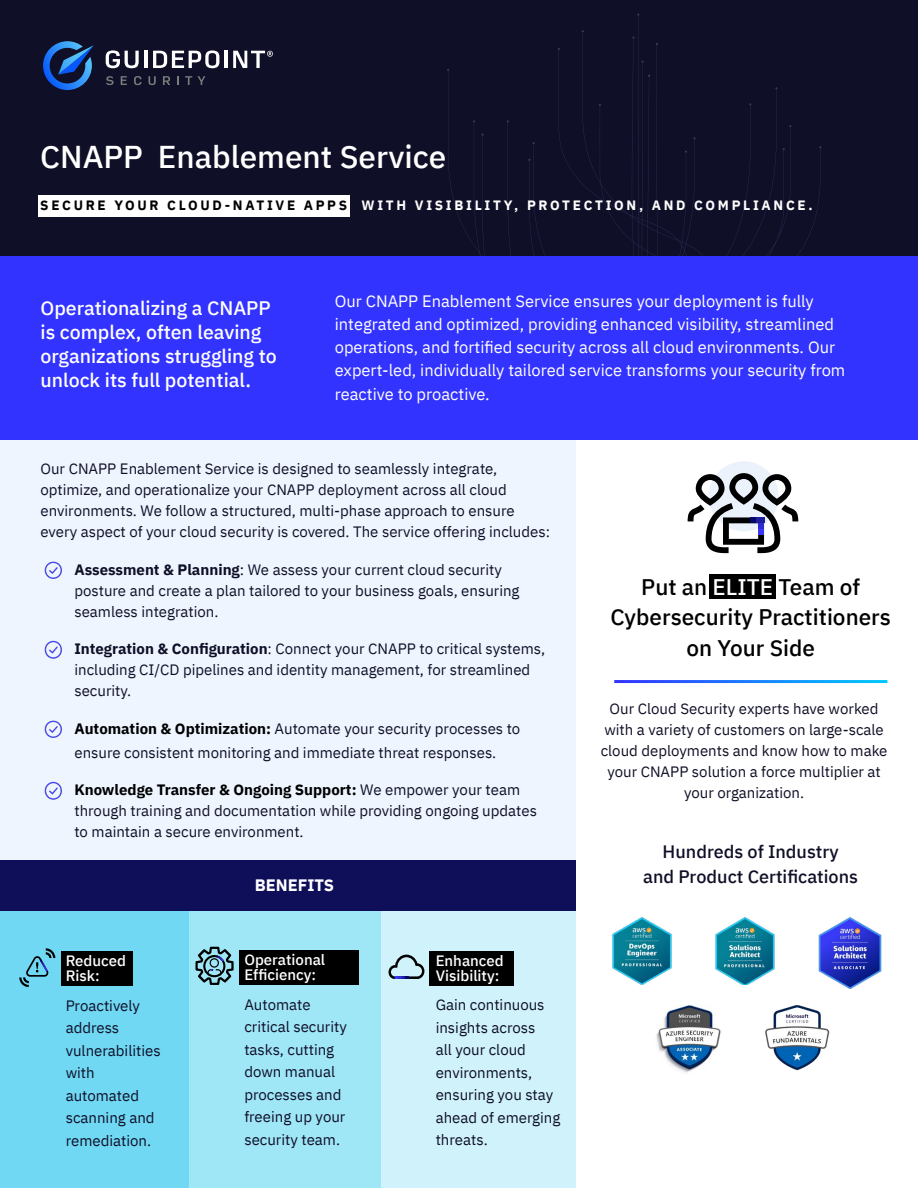
<style>
.page{position:relative;width:918px;height:1188px;background:#fff}
.page>*{position:absolute;margin:0;border:0;box-sizing:border-box;transform-origin:0 0}
.t1{font:500 31.5px "IBM Plex Sans";color:#fff}
.t2{font:500 22.5px/30.8px "IBM Plex Sans";color:#000;text-align:center}
.t3{font:500 19.5px/24px "IBM Plex Sans";color:#fff}
.t4{font:500 18px/25.5px "IBM Plex Sans";color:#0f0f27;text-align:center}
.t5{font:16.5px/23.2px "IBM Plex Sans";color:#fff}
.t6{font:700 16.5px "IBM Plex Sans";color:#fff}
.t7{font:15px/22.5px "IBM Plex Sans";color:#0f0f27}
.t8{font:500 15px/15px "IBM Plex Sans";color:#fff}
.t9{font:700 13.5px "IBM Plex Sans";letter-spacing:.2em;color:#fff}
.s1{color:#000101}
.s2{font-weight:700}
.s3{color:#000}
.s4{font-weight:700;color:#000}
.s5{color:#fff}
</style>
<div class="page">
<div style="left:0;top:406px;width:576px;height:782px;background:#eef5ff"></div>
<div style="left:0;top:0;width:918px;height:305px;background:#0f0f27"></div>
<svg style="left:473px;top:13px;width:348px;height:243px"></svg>
<div style="left:0;top:256px;width:918px;height:184px;background:#33f"></div>
<svg style="left:106px;top:50px;width:33px;height:18px"></svg>
<hr style="left:144px;top:51px;width:3px;height:17px;background:#fff">
<hr style="left:224px;top:51px;width:3px;height:17px;background:#fff">
<svg style="left:153px;top:50px;width:66px;height:18px"></svg>
<svg style="left:106px;top:76px;width:8px;height:9px"></svg>
<svg style="left:121px;top:76px;width:6px;height:9px"></svg>
<svg style="left:134px;top:76px;width:8px;height:9px"></svg>
<svg style="left:149px;top:76px;width:7px;height:9px"></svg>
<svg style="left:163px;top:76px;width:7px;height:9px"></svg>
<svg style="left:185px;top:76px;width:20px;height:9px"></svg>
<svg style="left:233px;top:51px;width:40px;height:17px"></svg>
<svg style="left:43px;top:41px;width:51px;height:49px"></svg>
<div style="left:710px;top:575px;width:66px;height:24px;background:#000"></div>
<div style="left:38px;top:195px;width:311px;height:22px;background:#fff"></div>
<img style="left:765px;top:1005px;width:65px;height:66px">
<img style="left:656px;top:1005px;width:65px;height:68px">
<img style="left:44px;top:561px;width:18px;height:18px">
<img style="left:44px;top:640px;width:18px;height:19px">
<img style="left:44px;top:720px;width:18px;height:18px">
<img style="left:44px;top:781px;width:18px;height:19px">
<div style="left:0;top:910px;width:190px;height:278px;background:#70d8f3"></div>
<div style="left:381px;top:910px;width:195px;height:278px;background:#cff2fb"></div>
<div style="left:190px;top:910px;width:191px;height:278px;background:#9fe6f7"></div>
<div style="left:61px;top:951px;width:72px;height:35px;background:#000"></div>
<div style="left:240px;top:950px;width:119px;height:35px;background:#000"></div>
<div style="left:430px;top:951px;width:84px;height:34px;background:#000"></div>
<svg style="left:19px;top:948px;width:36px;height:39px"></svg>
<svg style="left:196px;top:947px;width:38px;height:38px"></svg>
<svg style="left:389px;top:955px;width:35px;height:24px"></svg>
<img style="left:818px;top:917px;width:64px;height:71px">
<img style="left:715px;top:917px;width:60px;height:67px">
<img style="left:612px;top:917px;width:60px;height:67px">
<div style="left:709px;top:461px;width:70px;height:70px;background:#ecf2fb;border-radius:35px"></div>
<svg style="left:688px;top:473px;width:110px;height:80px"></svg>
<div style="left:0;top:860px;width:576px;height:50px;background:#0f0f59"></div>
<h1 class="t1" style="left:40px;top:132px;width:408px">CNAPP Enablement Service</h1>
<p class="t9" style="left:40px;top:195px;width:774px"><span class="s1">SECURE YOUR CLOUD-NATIVE APPS</span> WITH VISIBILITY, PROTECTION, AND COMPLIANCE.</p>
<h3 class="t3" style="left:40px;top:295px;width:238px">Operationalizing a CNAPP is complex, often leaving organizations struggling to unlock its full potential.</h3>
<p class="t5" style="left:335px;top:288px;width:512px">Our CNAPP Enablement Service ensures your deployment is fully integrated and optimized, providing enhanced visibility, streamlined operations, and fortified security across all cloud environments. Our expert-led, individually tailored service transforms your security from reactive to proactive.</p>
<p class="t7" style="left:40px;top:456px;width:511px;line-height:21px">Our CNAPP Enablement Service is designed to seamlessly integrate, optimize, and operationalize your CNAPP deployment across all cloud environments. We follow a structured, multi-phase approach to ensure every aspect of your cloud security is covered. The service offering includes:</p>
<p class="t7" style="left:74px;top:557px;width:447px;line-height:21px"><span class="s2">Assessment &amp; Planning</span><span class="s3">:</span> We assess your current cloud security posture and create a plan tailored to your business goals, ensuring seamless integration.</p>
<p class="t7" style="left:74px;top:637px;width:472px;line-height:21px"><span class="s2">Integration &amp; Configuration</span>: Connect your CNAPP to critical systems, including CI/CD pipelines and identity management, for streamlined security.</p>
<p class="t7" style="left:74px;top:715px;width:447px;line-height:24px"><span class="s4">Automation &amp; Optimization:</span> Automate your security processes to ensure consistent monitoring and immediate threat responses.</p>
<p class="t7" style="left:74px;top:778px;width:464px;line-height:21px"><span class="s4">Knowledge Transfer &amp; Ongoing Support:</span> We empower your team through training and documentation while providing ongoing updates to maintain a secure environment.</p>
<p class="t8" style="left:66px;top:952px;width:62px">Reduced<br>Risk:</p>
<p class="t7" style="left:66px;top:993px;width:97px">Proactively address vulnerabilities with automated scanning and remediation.</p>
<p class="t6" style="left:255px;top:872px;width:81px">BENEFITS</p>
<p class="t8" style="left:244px;top:951px;width:82px">Operational<br>Efficiency:</p>
<p class="t7" style="left:244px;top:992px;width:104px">Automate critical security tasks, cutting down manual processes and freeing up your security team.</p>
<p class="t8" style="left:436px;top:952px;width:70px">Enhanced<br>Visibility:</p>
<p class="t7" style="left:436px;top:993px;width:126px">Gain continuous insights across<br>all your cloud environments, ensuring you stay ahead of emerging threats.</p>
<h2 class="t2" style="left:610px;top:570px;width:282px">Put an <span class="s5">ELITE</span> Team of<br>Cybersecurity Practitioners on Your Side</h2>
<p class="t7" style="left:601px;top:697px;width:288px;line-height:21px;text-align:center">Our Cloud Security experts have worked with a variety of customers on large-scale cloud deployments and know how to make your CNAPP solution a force multiplier at your organization.</p>
<p class="t4" style="left:643px;top:837px;width:216px">Hundreds of Industry<br>and Product Certifications</p>
</div>
